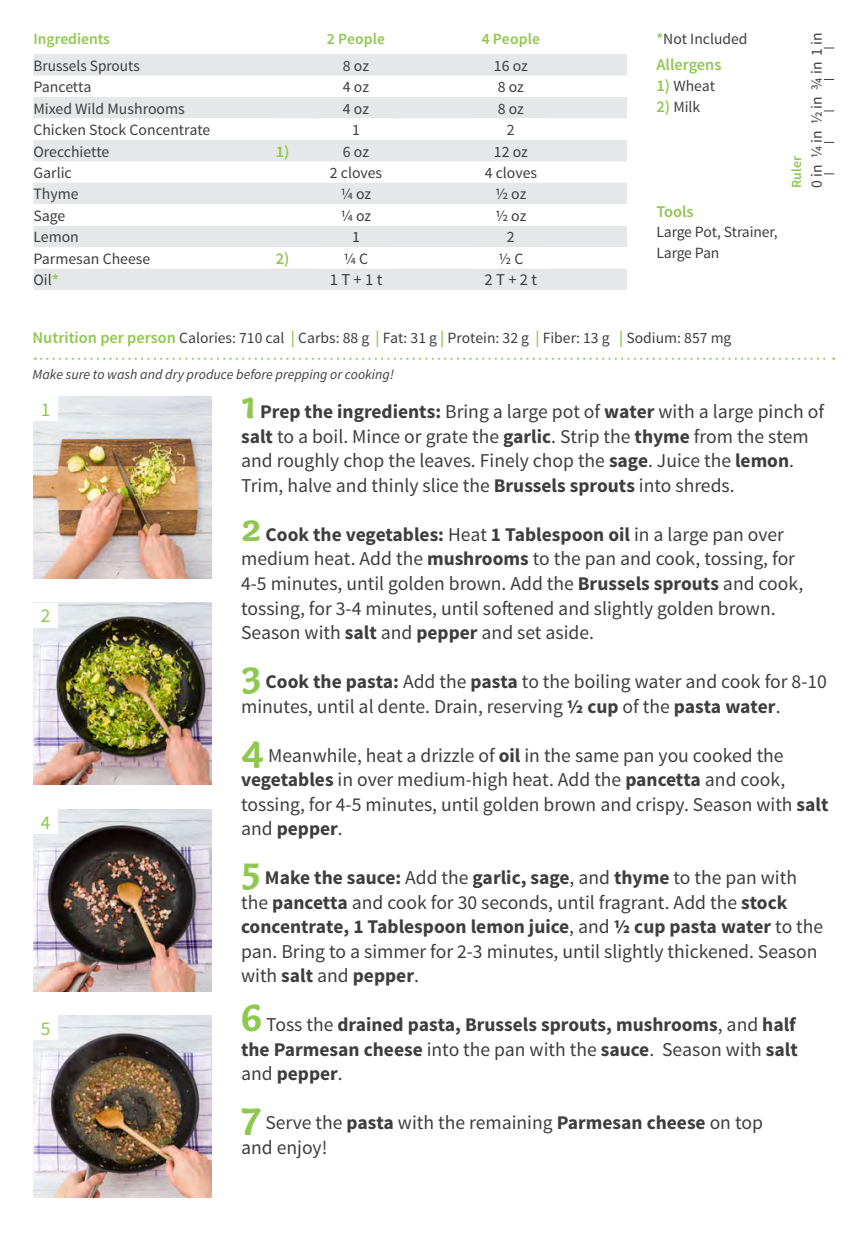
<style>
.page{position:relative;width:868px;height:1236px;background:#fff}
.page>*{position:absolute;margin:0;border:0;box-sizing:border-box;transform-origin:0 0}
.t1{font:19.6px/24.5px "Source Sans Pro";color:#3e3e3f}
.t2{font:700 19.43px "Source Sans Pro";color:#3e3e3f}
.t3{font:19.43px "Source Sans Pro";color:#8fc84e}
.t4{font:16.45px "Source Sans Pro";color:#3e3e3f}
.t5{font:600 16.28px "Source Sans Pro";color:#8fc84e}
.t6{font:15.75px "Source Sans Pro";color:#3e3e3f}
.t7{font:15.58px/20.8px "Source Sans Pro";color:#3e3e3f}
.t8{font:600 15.58px "Source Sans Pro";color:#8fc84e}
.t9{font:italic 14px "Source Sans Pro";color:#3e3e3f}
.t10{font:600 13.83px "Source Sans Pro";color:#8fc84e}
.s1{font-weight:700;color:#9bcd5f}
.s2{font-weight:600;color:#8fc84e}
.s3{font-weight:600;font-size:16.28px;color:#8fc84e}
.s4{font-family:"Capucine Basic";font-weight:700;font-size:41.12px;color:#8fc84e}
.s5{font-weight:700;font-size:19.43px}
.s6{font-family:"Capucine Basic";font-size:41.12px;color:#8fc84e}
.s7{font-weight:400;font-size:19.6px}
</style>
<div class="page">
<img style="left:33px;top:1015px;width:179px;height:182px">
<img style="left:33px;top:809px;width:179px;height:181px">
<img style="left:33px;top:602px;width:179px;height:182px">
<svg style="left:33px;top:54px;width:593px;height:236px;fill:#e6e7e9"></svg>
<svg style="left:33px;top:118px;width:593px;height:150px"></svg>
<svg style="left:317px;top:204px;width:232px;height:21px"></svg>
<img style="left:33px;top:396px;width:179px;height:182px">
<div style="left:33px;top:396px;width:25px;height:25px;background:#fff"></div>
<div style="left:33px;top:602px;width:25px;height:25px;background:#fff"></div>
<div style="left:33px;top:809px;width:25px;height:24px;background:#fff"></div>
<div style="left:33px;top:1015px;width:25px;height:24px;background:#fff"></div>
<svg style="left:35px;top:357px;width:798px;height:3px"></svg>
<p class="t8" style="left:33px;top:29px;width:78px">Ingredients</p>
<p class="t8" style="left:327px;top:29px;width:60px">2 People</p>
<p class="t8" style="left:481px;top:29px;width:60px">4 People</p>
<p class="t6" style="left:33px;top:56px;width:108px">Brussels Sprouts</p>
<p class="t6" style="left:343px;top:56px;width:28px">8 oz</p>
<p class="t6" style="left:493px;top:56px;width:35px">16 oz</p>
<p class="t6" style="left:33px;top:77px;width:59px">Pancetta</p>
<p class="t6" style="left:343px;top:77px;width:28px">4 oz</p>
<p class="t6" style="left:497px;top:77px;width:28px">8 oz</p>
<p class="t6" style="left:33px;top:99px;width:153px">Mixed Wild Mushrooms</p>
<p class="t6" style="left:343px;top:99px;width:28px">4 oz</p>
<p class="t6" style="left:497px;top:99px;width:28px">8 oz</p>
<p class="t6" style="left:33px;top:120px;width:178px">Chicken Stock Concentrate</p>
<p class="t6" style="left:352px;top:120px;width:9px">1</p>
<p class="t6" style="left:506px;top:120px;width:9px">2</p>
<p class="t6" style="left:33px;top:141px;width:77px">Orecchiette</p>
<p class="t5" style="left:275px;top:141px;width:15px">1)</p>
<p class="t6" style="left:343px;top:141px;width:28px">6 oz</p>
<p class="t6" style="left:493px;top:141px;width:35px">12 oz</p>
<p class="t6" style="left:33px;top:163px;width:40px">Garlic</p>
<p class="t6" style="left:330px;top:163px;width:54px">2 cloves</p>
<p class="t6" style="left:484px;top:163px;width:54px">4 cloves</p>
<p class="t6" style="left:33px;top:184px;width:47px">Thyme</p>
<p class="t6" style="left:340px;top:184px;width:32px">¼ oz</p>
<p class="t6" style="left:495px;top:184px;width:33px">½ oz</p>
<p class="t6" style="left:33px;top:206px;width:34px">Sage</p>
<p class="t6" style="left:340px;top:206px;width:32px">¼ oz</p>
<p class="t6" style="left:495px;top:206px;width:33px">½ oz</p>
<p class="t6" style="left:33px;top:227px;width:47px">Lemon</p>
<p class="t6" style="left:352px;top:227px;width:9px">1</p>
<p class="t6" style="left:507px;top:227px;width:9px">2</p>
<p class="t6" style="left:33px;top:249px;width:118px">Parmesan Cheese</p>
<p class="t5" style="left:275px;top:248px;width:15px">2)</p>
<p class="t6" style="left:343px;top:249px;width:26px">¼ C</p>
<p class="t6" style="left:498px;top:249px;width:26px">½ C</p>
<p class="t6" style="left:33px;top:270px;width:27px">Oil<span class="s1">*</span></p>
<p class="t4" style="left:330px;top:270px;width:54px">1 T + 1 t</p>
<p class="t4" style="left:484px;top:270px;width:54px">2 T + 2 t</p>
<p class="t7" style="left:656px;top:29px;width:93px"><span class="s2">*</span>Not Included</p>
<p class="t5" style="left:656px;top:54px;width:66px">Allergens</p>
<p class="t7" style="left:656px;top:76px;width:60px"><span class="s3">1)</span> Wheat</p>
<p class="t7" style="left:656px;top:97px;width:45px"><span class="s3">2)</span> Milk</p>
<p class="t5" style="left:656px;top:200px;width:39px">Tools</p>
<p class="t7" style="left:656px;top:222px;width:123px">Large Pot, Strainer,<br>Large Pan</p>
<p class="t10" style="left:787px;top:188px;width:33px;rotate:-90deg">Ruler</p>
<p class="t7" style="left:806px;top:188px;width:157px;rotate:-90deg">0 in ¼ in ½ in ¾ in 1 in</p>
<p class="t7" style="left:33px;top:328px;width:700px"><span class="s3">Nutrition per person</span> Calories: 710 cal <span class="s3">|</span> Carbs: 88 g <span class="s3">|</span> Fat: 31 g <span class="s3">|</span> Protein: 32 g <span class="s3">|</span> Fiber: 13 g <span class="s3">|</span> Sodium: 857 mg</p>
<p class="t9" style="left:33px;top:365px;width:363px">Make sure to wash and dry produce before prepping or cooking!</p>
<p class="t3" style="left:41px;top:397px;width:11px">1</p>
<p class="t3" style="left:41px;top:603px;width:11px">2</p>
<p class="t3" style="left:41px;top:810px;width:11px">4</p>
<p class="t3" style="left:41px;top:1016px;width:11px">5</p>
<p class="t1" style="left:241px;top:400px;width:584px"><span class="s4">1</span> <span class="s5">Prep the ingredients:</span> Bring a large pot of <span class="s5">water</span> with a large pinch of <span class="s5">salt</span> to a boil. Mince or grate the <span class="s5">garlic</span>. Strip the <span class="s5">thyme</span> from the stem and roughly chop the leaves. Finely chop the <span class="s5">sage</span>. Juice the <span class="s5">lemon</span>.<br>Trim, halve and thinly slice the <span class="s5">Brussels sprouts</span> into shreds.</p>
<p class="t2" style="left:241px;top:522px;width:544px"><span class="s6">2</span> Cook the vegetables: <span class="s7">Heat</span> 1 Tablespoon oil <span class="s7">in a large pan over</span></p>
<p class="t1" style="left:241px;top:547px;width:563px">medium heat. Add the <span class="s5">mushrooms</span> to the pan and cook, tossing, for 4-5 minutes, until golden brown. Add the <span class="s5">Brussels sprouts</span> and cook, tossing, for 3-4 minutes, until softened and slightly golden brown.<br>Season with <span class="s5">salt</span> and <span class="s5">pepper</span> and set aside.</p>
<p class="t1" style="left:241px;top:669px;width:587px"><span class="s4">3</span> <span class="s5">Cook the pasta:</span> Add the <span class="s5">pasta</span> to the boiling water and cook for 8-10 minutes, until al dente. Drain, reserving <span class="s5">½ cup</span> of the <span class="s5">pasta water</span>.</p>
<p class="t1" style="left:241px;top:743px;width:588px"><span class="s4">4</span> Meanwhile, heat a drizzle of <span class="s5">oil</span> in the same pan you cooked the <span class="s5">vegetables</span> in over medium-high heat. Add the <span class="s5">pancetta</span> and cook, tossing, for 4-5 minutes, until golden brown and crispy. Season with <span class="s5">salt</span></p>
<p class="t2" style="left:241px;top:816px;width:103px"><span class="s7">and</span> pepper<span class="s7">.</span></p>
<p class="t2" style="left:241px;top:865px;width:557px"><span class="s6">5</span> Make the sauce: <span class="s7">Add the</span> garlic, sage<span class="s7">, and</span> thyme <span class="s7">to the pan with</span></p>
<p class="t1" style="left:241px;top:890px;width:547px">the <span class="s5">pancetta</span> and cook for 30 seconds, until fragrant. Add the <span class="s5">stock</span></p>
<p class="t2" style="left:241px;top:914px;width:583px">concentrate, 1 Tablespoon lemon juice<span class="s7">, and</span> ½ cup pasta water <span class="s7">to the</span></p>
<p class="t1" style="left:241px;top:939px;width:577px">pan. Bring to a simmer for 2-3 minutes, until slightly thickened. Season</p>
<p class="t2" style="left:241px;top:963px;width:179px"><span class="s7">with</span> salt <span class="s7">and</span> pepper<span class="s7">.</span></p>
<p class="t2" style="left:241px;top:1012px;width:556px"><span class="s6">6</span> <span class="s7">Toss the</span> drained pasta, Brussels sprouts, mushrooms<span class="s7">, and</span> half</p>
<p class="t1" style="left:241px;top:1037px;width:558px"><span class="s5">the Parmesan cheese</span> into the pan with the <span class="s5">sauce</span>. Season with <span class="s5">salt</span></p>
<p class="t2" style="left:241px;top:1061px;width:103px"><span class="s7">and</span> pepper<span class="s7">.</span></p>
<p class="t1" style="left:241px;top:1110px;width:523px"><span class="s4">7</span> Serve the <span class="s5">pasta</span> with the remaining <span class="s5">Parmesan cheese</span> on top and enjoy!</p>
</div>
